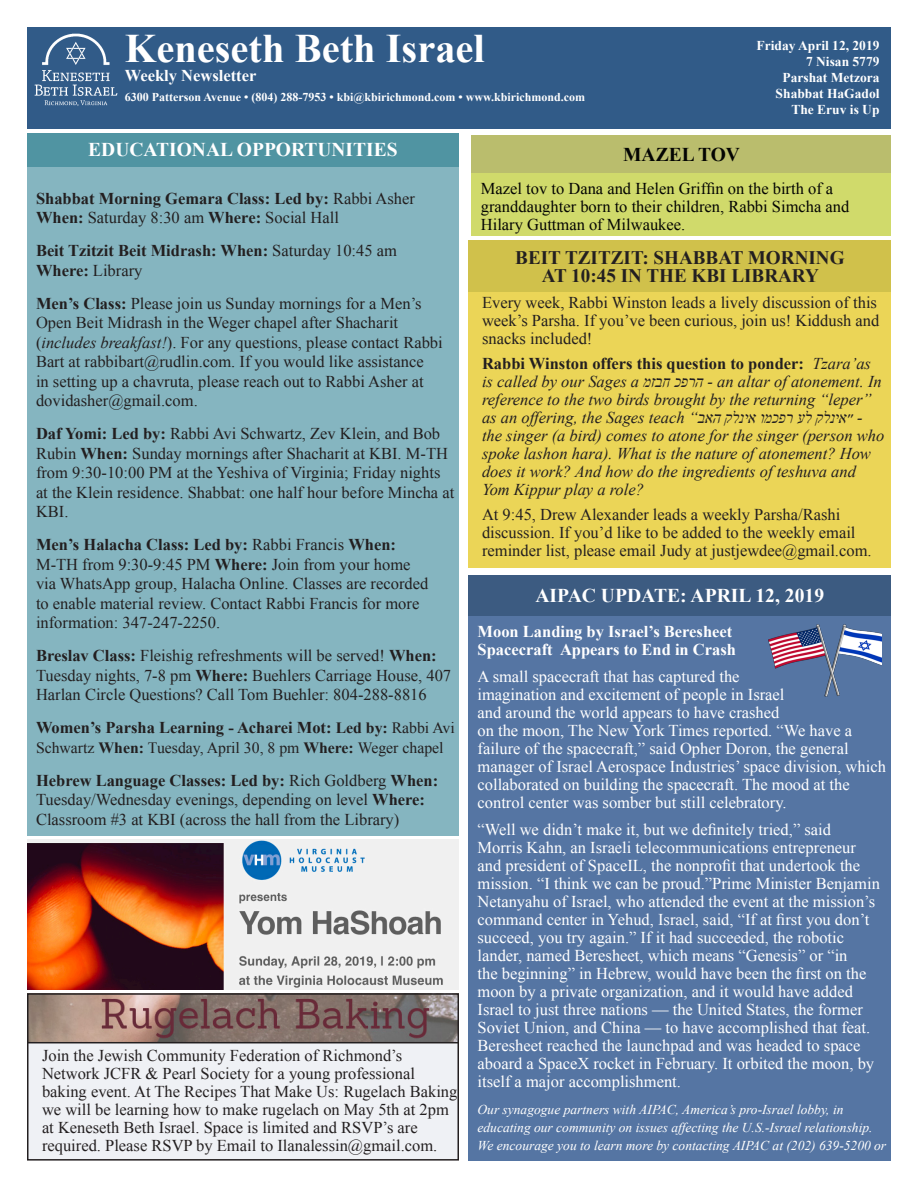
<style>
.page{position:relative;width:918px;height:1188px;background:#fff}
.page>*{position:absolute;margin:0;border:0;box-sizing:border-box;transform-origin:0 0}
.t1{font:700 40.5px "Times New Roman";color:#fff}
.block_headings_white{font:700 19.5px "Times New Roman";color:#fff}
.block_headings_white-2{font:700 19.5px "Times New Roman";color:#040503}
.block_headings_white-3{font:700 19.2px "Times New Roman";color:#231f20}
.body_black{font:16.5px/19.5px "Times New Roman";color:#231f20}
.body_white{font:16.5px/18px "Times New Roman";color:#fff}
.body_black-2{font:italic 16.5px/18px "Times New Roman";color:#231f20}
.body_black-3{font:700 16.5px/19.5px "Times New Roman";color:#231f20}
.body_black-4{font:16.5px/18px "Times New Roman";color:#040503}
.body_white-2{font:700 16.5px/18px "Times New Roman";color:#fff}
.body_black-5{font:15.75px "Times New Roman";color:#231f20}
.body_white-3{font:italic 13.5px/18px "Times New Roman";color:#fff}
.t2{font:700 13.5px/16.2px "Times New Roman";color:#fff;text-align:right}
.t3{font:700 12px "Times New Roman";color:#fff}
.s1{font-weight:400}
.s2{font-weight:700}
.s3{font-style:italic}
.s4{font-size:15.75px}
.s5{font-weight:400;font-size:15.75px}
.s6{font-weight:700;font-style:normal}
</style>
<div class="page">
<div style="left:27px;top:27px;width:864px;height:102px;background:#315b88"></div>
<img style="left:34px;top:33px;width:84px;height:73px">
<div style="left:28px;top:1035px;width:430px;height:125px;background:#eff1f5"></div>
<div style="left:27px;top:1034px;width:432px;height:127px;border:2px solid #231f20"></div>
<div style="left:27px;top:133px;width:432px;height:703px;background:#85b5c0"></div>
<div style="left:27px;top:133px;width:432px;height:34px;background:#5094a2"></div>
<img style="left:28px;top:840px;width:431px;height:149px">
<div style="left:469px;top:580px;width:422px;height:581px;background:#5575a3"></div>
<div style="left:469px;top:575px;width:422px;height:40px;background:#3c5b81"></div>
<img style="left:768px;top:624px;width:114px;height:73px">
<div style="left:469px;top:283px;width:422px;height:285px;background:#ebd557"></div>
<div style="left:469px;top:241px;width:422px;height:51px;background:#d0c14b"></div>
<img style="left:30px;top:996px;width:426px;height:44px">
<div style="left:27px;top:993px;width:432px;height:50px;border:2px solid #231f20"></div>
<div style="left:472px;top:142px;width:419px;height:94px;background:#d0da6b"></div>
<div style="left:472px;top:136px;width:419px;height:37px;background:#babd6d"></div>
<h1 class="t1" style="left:125px;top:20px;width:361px">Keneseth Beth Israel</h1>
<p class="body_white-2" style="left:125px;top:67px;width:133px">Weekly Newsletter</p>
<p class="t3" style="left:125px;top:89px;width:462px">6300 Patterson Avenue • (804) 288-7953 • kbi@kbirichmond.com • www.kbirichmond.com</p>
<p class="block_headings_white" style="left:88px;top:136px;width:311px">EDUCATIONAL OPPORTUNITIES</p>
<p class="block_headings_white-2" style="left:623px;top:141px;width:118px">MAZEL TOV</p>
<p class="t2" style="left:757px;top:37px;width:125px">Friday April 12, 2019<br>7 Nisan 5779<br>Parshat Metzora<br>Shabbat HaGadol<br>The Eruv is Up</p>
<p class="body_black-3" style="left:36px;top:188px;width:381px">Shabbat Morning Gemara Class: Led by: <span class="s1">Rabbi Asher<br></span>When: <span class="s1">Saturday 8:30 am</span> Where: <span class="s1">Social Hall</span></p>
<p class="body_black-3" style="left:36px;top:241px;width:362px">Beit Tzitzit Beit Midrash: When: <span class="s1">Saturday 10:45 am<br></span>Where: <span class="s1">Library</span></p>
<p class="body_black" style="left:36px;top:293px;width:408px"><span class="s2">Men’s Class:</span> Please join us Sunday mornings for a Men’s Open Beit Midrash in the Weger chapel after Shacharit (<span class="s3">includes breakfast!</span>). For any questions, please contact Rabbi Bart at rabbibart@rudlin.com. If you would like assistance<br>in setting up a chavruta, please reach out to Rabbi Asher at dovidasher@gmail.com.</p>
<p class="body_black" style="left:36px;top:424px;width:420px"><span class="s2">Daf Yomi: Led by:</span> Rabbi Avi Schwartz, Zev Klein, and Bob Rubin <span class="s2">When:</span> Sunday mornings after Shacharit at KBI. M-TH from 9:30-10:00 PM at the Yeshiva of Virginia; Friday nights at the Klein residence. Shabbat: one half hour before Mincha at KBI.</p>
<p class="body_black" style="left:36px;top:535px;width:394px"><span class="s2">Men’s Halacha Class: Led by:</span> Rabbi Francis <span class="s2">When:<br></span>M-TH from 9:30-9:45 PM <span class="s2">Where:</span> Join from your home via WhatsApp group, Halacha Online. Classes are recorded to enable material review. Contact Rabbi Francis for more information: 347-247-2250.</p>
<p class="body_black" style="left:36px;top:646px;width:417px"><span class="s2">Breslav Class:</span> Fleishig refreshments will be served! <span class="s2">When:<br></span>Tuesday nights, 7-8 pm <span class="s2">Where:</span> Buehlers Carriage House, 407<br>Harlan Circle Questions? Call Tom Buehler: 804-288-8816</p>
<p class="body_black-3" style="left:36px;top:718px;width:420px">Women’s Parsha Learning - Acharei Mot: <span class="s4">Led by:</span> <span class="s5">Rabbi Avi</span></p>
<p class="body_black-5" style="left:36px;top:737px;width:409px">Schwartz <span class="s2">When:</span> Tuesday, April 30, 8 pm <span class="s2">Where:</span> Weger chapel</p>
<p class="body_black" style="left:36px;top:770px;width:404px"><span class="s2">Hebrew Language Classes: Led by:</span> Rich Goldberg <span class="s2">When:<br></span>Tuesday/Wednesday evenings, depending on level <span class="s2">Where:<br></span>Classroom #3 at KBI (across the hall from the Library)</p>
<p class="body_black" style="left:42px;top:1046px;width:417px;line-height:18px">Join the Jewish Community Federation of Richmond’s Network JCFR &amp; Pearl Society for a young professional baking event. At The Recipes That Make Us: Rugelach Baking we will be learning how to make rugelach on May 5th at 2pm at Keneseth Beth Israel. Space is limited and RSVP’s are required. Please RSVP by Email to Ilanalessin@gmail.com.</p>
<p class="body_black-4" style="left:481px;top:179px;width:370px">Mazel tov to Dana and Helen Griffin on the birth of a granddaughter born to their children, Rabbi Simcha and<br>Hilary Guttman of Milwaukee.</p>
<p class="block_headings_white-3" style="left:515px;top:244px;width:331px">BEIT TZITZIT: SHABBAT MORNING</p>
<p class="block_headings_white-3" style="left:542px;top:262px;width:279px">AT 10:45 IN THE KBI LIBRARY</p>
<p class="body_black" style="left:482px;top:293px;width:399px;line-height:18px">Every week, Rabbi Winston leads a lively discussion of this week’s Parsha. If you’ve been curious, join us! Kiddush and snacks included!</p>
<p class="body_black-2" style="left:482px;top:354px;width:404px"><span class="s6">Rabbi Winston offers this question to ponder:</span> Tzara’as is called by our Sages a חבזמ הרפכ - an altar of atonement. In reference to the two birds brought by the returning “leper” as an offering, the Sages teach “ האב אי נלק רפכמו לע ״אי נלק - the singer (a bird) comes to atone for the singer (person who spoke lashon hara). What is the nature of atonement? How does it work? And how do the ingredients of teshuva and Yom Kippur play a role?</p>
<p class="body_black" style="left:482px;top:505px;width:391px;line-height:18px">At 9:45, Drew Alexander leads a weekly Parsha/Rashi discussion. If you’d like to be added to the weekly email reminder list, please email Judy at justjewdee@gmail.com.</p>
<p class="block_headings_white" style="left:535px;top:582px;width:290px">AIPAC UPDATE: APRIL 12, 2019</p>
<p class="body_white-2" style="left:478px;top:622px;width:260px">Moon Landing by Israel’s Beresheet<br>Spacecraft Appears to End in Crash</p>
<p class="body_white" style="left:478px;top:668px;width:410px">A small spacecraft that has captured the<br>imagination and excitement of people in Israel<br>and around the world appears to have crashed<br>on the moon, The New York Times reported. “We have a failure of the spacecraft,” said Opher Doron, the general manager of Israel Aerospace Industries’ space division, which collaborated on building the spacecraft. The mood at the control center was somber but still celebratory.</p>
<p class="body_white" style="left:478px;top:821px;width:404px">“Well we didn’t make it, but we definitely tried,” said Morris Kahn, an Israeli telecommunications entrepreneur and president of SpaceIL, the nonprofit that undertook the mission. “I think we can be proud.”Prime Minister Benjamin Netanyahu of Israel, who attended the event at the mission’s command center in Yehud, Israel, said, “If at first you don’t succeed, you try again.” If it had succeeded, the robotic lander, named Beresheet, which means “Genesis” or “in<br>the beginning” in Hebrew, would have been the first on the moon by a private organization, and it would have added Israel to just three nations — the United States, the former Soviet Union, and China — to have accomplished that feat.<br>Beresheet reached the launchpad and was headed to space aboard a SpaceX rocket in February. It orbited the moon, by itself a major accomplishment.</p>
<p class="body_white-3" style="left:478px;top:1101px;width:410px">Our synagogue partners with AIPAC, America’s pro-Israel lobby, in educating our community on issues affecting the U.S.-Israel relationship.<br>We encourage you to learn more by contacting AIPAC at (202) 639-5200 or</p>
</div>
